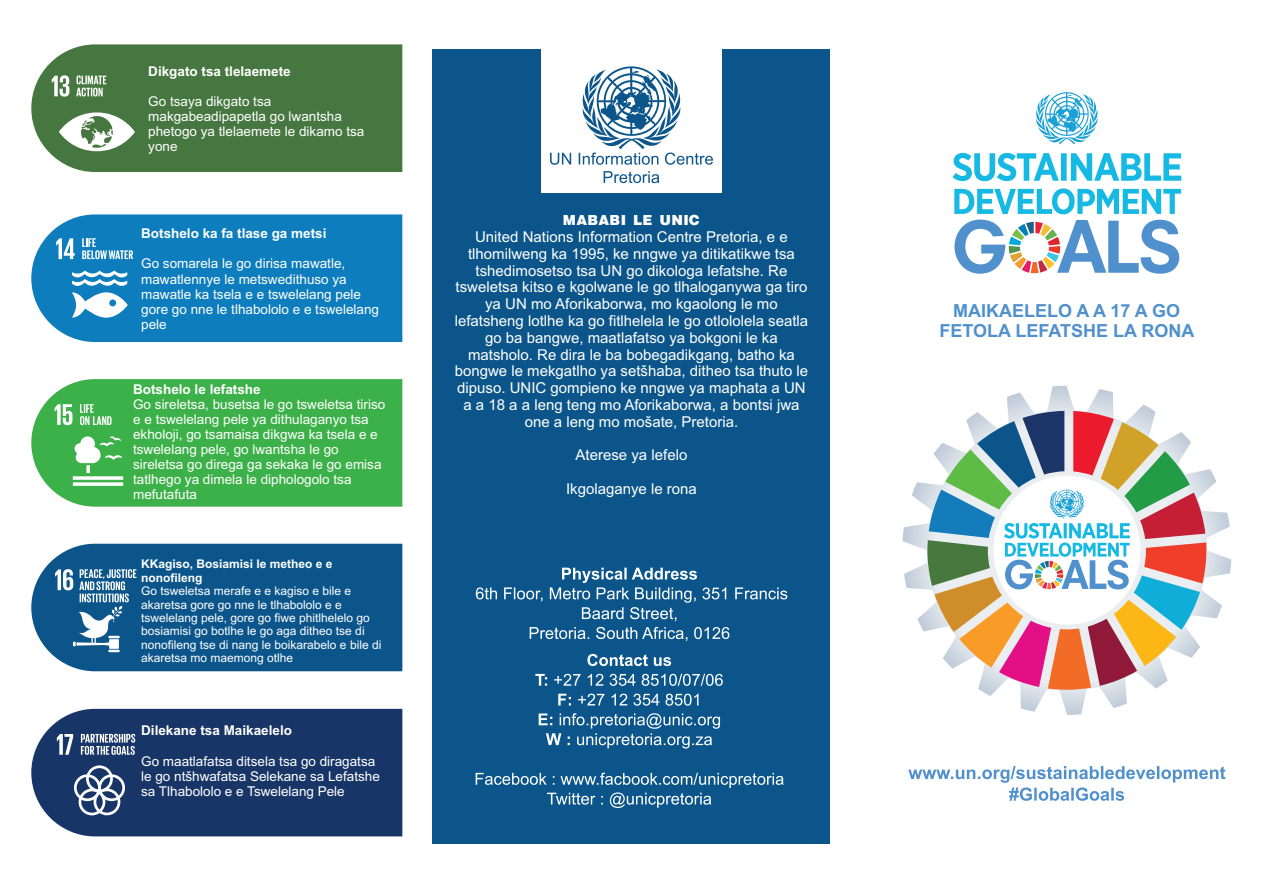
<style>
.page{position:relative;width:1263px;height:893px;background:#fff}
.page>*{position:absolute;margin:0;border:0;box-sizing:border-box;transform-origin:0 0}
.t1{font:700 18px/20.1px "Arial";color:#5090cc;text-align:center}
.t2{font:15px/16.8px "Arial";color:#fff;text-align:center}
.t3{font:900 15px "Arena";color:#fff}
.t4{font:13.5px/15.1px "Arial";color:#fff}
.t5{font:700 13.5px "Arial";color:#fff}
.t6{font:12px/13.4px "Arial";color:#fff}
.t7{font:700 12px/13.4px "Arial";color:#fff}
</style>
<div class="page">
<div style="left:31px;top:379px;width:371px;height:128px;background:#3db149"></div>
<div style="left:31px;top:44px;width:371px;height:128px;background:#477740"></div>
<div style="left:31px;top:214px;width:371px;height:128px;background:#0d7dbd"></div>
<div style="left:31px;top:544px;width:371px;height:127px;background:#0b558b"></div>
<div style="left:31px;top:709px;width:371px;height:127px;background:#183567"></div>
<svg style="left:954px;top:220px;width:225px;height:54px"></svg>
<svg style="left:1036px;top:92px;width:62px;height:52px"></svg>
<svg style="left:952px;top:153px;width:229px;height:61px"></svg>
<svg style="left:902px;top:386px;width:329px;height:329px"></svg>
<svg style="left:908px;top:766px;width:317px;height:35px"></svg>
<svg style="left:927px;top:411px;width:279px;height:279px"></svg>
<div style="left:433px;top:49px;width:397px;height:795px;background:#0b558b"></div>
<svg style="left:476px;top:568px;width:311px;height:240px"></svg>
<div style="left:541px;top:43px;width:181px;height:150px;background:#fff"></div>
<svg style="left:550px;top:66px;width:163px;height:117px"></svg>
<svg style="left:72px;top:271px;width:56px;height:47px"></svg>
<svg style="left:56px;top:238px;width:19px;height:21px"></svg>
<svg style="left:82px;top:238px;width:51px;height:21px"></svg>
<svg style="left:59px;top:112px;width:76px;height:39px"></svg>
<svg style="left:52px;top:75px;width:17px;height:22px"></svg>
<svg style="left:76px;top:75px;width:30px;height:21px"></svg>
<svg style="left:73px;top:476px;width:50px;height:4px"></svg>
<svg style="left:73px;top:482px;width:50px;height:4px"></svg>
<svg style="left:75px;top:436px;width:47px;height:37px"></svg>
<svg style="left:55px;top:404px;width:17px;height:21px"></svg>
<svg style="left:80px;top:404px;width:32px;height:21px"></svg>
<svg style="left:55px;top:569px;width:81px;height:83px"></svg>
<svg style="left:74px;top:765px;width:51px;height:50px"></svg>
<svg style="left:57px;top:734px;width:16px;height:21px"></svg>
<svg style="left:81px;top:734px;width:54px;height:21px"></svg>
<p class="t5" style="left:148px;top:66px;width:144px">Dikgato tsa tlelaemete</p>
<p class="t4" style="left:148px;top:95px;width:218px">Go tsaya dikgato tsa makgabeadipapetla go lwantsha phetogo ya tlelaemete le dikamo tsa yone</p>
<p class="t5" style="left:141px;top:228px;width:187px">Botshelo ka fa tlase ga metsi</p>
<p class="t4" style="left:141px;top:257px;width:239px">Go somarela le go dirisa mawatle, mawatlennye le metswedithuso ya mawatle ka tsela e e tswelelang pele gore go nne le tlhabololo e e tswelelang pele</p>
<p class="t5" style="left:133px;top:384px;width:129px">Botshelo le lefatshe</p>
<p class="t4" style="left:133px;top:398px;width:254px">Go sireletsa, busetsa le go tsweletsa tiriso e e tswelelang pele ya dithulaganyo tsa ekholoji, go tsamaisa dikgwa ka tsela e e tswelelang pele, go lwantsha le go sireletsa go direga ga sekaka le go emisa tatlhego ya dimela le diphologolo tsa mefutafuta</p>
<p class="t7" style="left:141px;top:559px;width:193px">KKagiso, Bosiamisi le metheo e e nonofileng</p>
<p class="t6" style="left:141px;top:585px;width:242px">Go tsweletsa merafe e e kagiso e bile e akaretsa gore go nne le tlhabololo e e tswelelang pele, gore go fiwe phitlhelelo go bosiamisi go botlhe le go aga ditheo tse di nonofileng tse di nang le boikarabelo e bile di akaretsa mo maemong otlhe</p>
<p class="t5" style="left:141px;top:725px;width:152px">Dilekane tsa Maikaelelo</p>
<p class="t4" style="left:141px;top:754px;width:240px">Go maatlafatsa ditsela tsa go diragatsa le go ntšhwafatsa Selekane sa Lefatshe sa Tlhabololo e e Tswelelang Pele</p>
<p class="t3" style="left:563px;top:212px;width:139px">MABABI LE UNIC</p>
<p class="t2" style="left:455px;top:230px;width:355px">United Nations Information Centre Pretoria, e e tlhomilweng ka 1995, ke nngwe ya ditikatikwe tsa tshedimosetso tsa UN go dikologa lefatshe. Re tsweletsa kitso e kgolwane le go tlhaloganywa ga tiro ya UN mo Aforikaborwa, mo kgaolong le mo lefatsheng lotlhe ka go fitlhelela le go otlololela seatla go ba bangwe, maatlafatso ya bokgoni le ka matsholo. Re dira le ba bobegadikgang, batho ka bongwe le mekgatlho ya setšhaba, ditheo tsa thuto le dipuso. UNIC gompieno ke nngwe ya maphata a UN a a 18 a a leng teng mo Aforikaborwa, a bontsi jwa one a leng mo mošate, Pretoria.</p>
<p class="t2" style="left:576px;top:448px;width:113px">Aterese ya lefelo</p>
<p class="t2" style="left:566px;top:481px;width:132px">Ikgolaganye le rona</p>
<h1 class="t1" style="left:939px;top:302px;width:256px">MAIKAELELO A A 17 A GO<br>FETOLA LEFATSHE LA RONA</h1>
</div>
